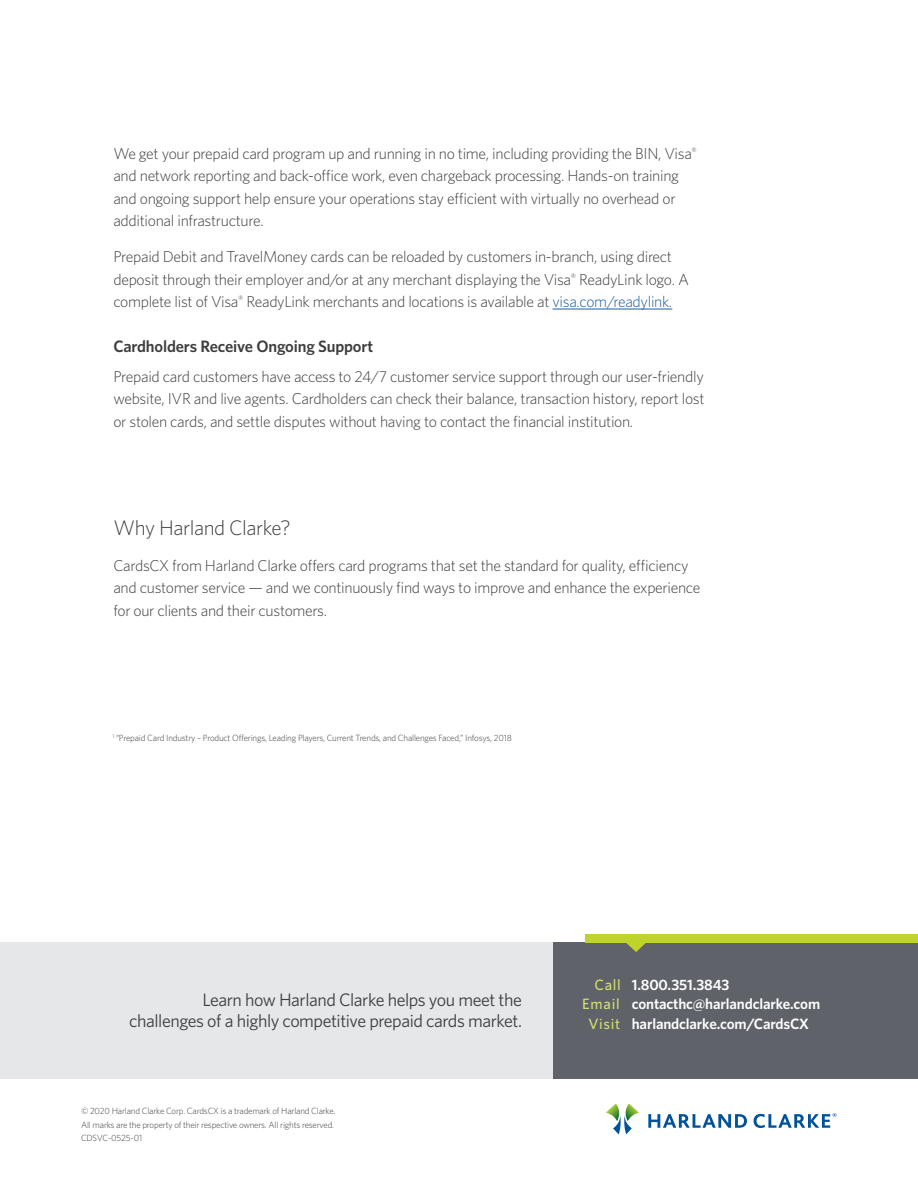
<style>
.page{position:relative;width:918px;height:1188px;background:#fff}
.page>*{position:absolute;margin:0;border:0;box-sizing:border-box;transform-origin:0 0}
.t1{font:300 21px "Whitney";letter-spacing:-.02em;color:#3e3e3f}
.t2{font:18px/21px "Whitney";letter-spacing:-.025em;color:#3e3e3f;text-align:right}
.t3{font:600 16.5px "Whitney";letter-spacing:-.01em;color:#3e3e3f}
.t4{font:300 15.75px/22.5px "Whitney";letter-spacing:-.02em;color:#3e3e3f}
.t5{font:600 15px "Whitney";letter-spacing:-.01em;color:#fff}
.t6{font:300 9px/13.5px "Whitney";letter-spacing:-.02em;color:#3e3e3f}
.s1{color:#195ca2}
.s2{font-style:italic}
.s3{font-weight:500;color:#d2de6f}
</style>
<div class="page">
<div style="left:552px;top:942px;width:366px;height:136px;background:#5f6369"></div>
<div style="left:0;top:942px;width:552px;height:136px;background:#e6e7e9"></div>
<div style="left:585px;top:934px;width:333px;height:8px;background:#c0d32b"></div>
<svg style="left:623px;top:942px;width:26px;height:10px"></svg>
<svg style="left:648px;top:1114px;width:99px;height:14px"></svg>
<svg style="left:606px;top:1104px;width:33px;height:30px"></svg>
<svg style="left:754px;top:1113px;width:83px;height:15px"></svg>
<hr style="left:553px;top:309px;width:119px;height:1px;background:#195ca2">
<p class="t4" style="left:113px;top:142px;width:585px">We get your prepaid card program up and running in no time, including providing the BIN, Visa<sup>® </sup>and network reporting and back-office work, even chargeback processing. Hands-on training and ongoing support help ensure your operations stay efficient with virtually no overhead or additional infrastructure.</p>
<p class="t4" style="left:113px;top:245px;width:577px">Prepaid Debit and TravelMoney cards can be reloaded by customers in-branch, using direct deposit through their employer and/or at any merchant displaying the Visa<sup>®</sup> ReadyLink logo. A complete list of Visa<sup>®</sup> ReadyLink merchants and locations is available at <span class="s1">visa.com/readylink.</span></p>
<p class="t3" style="left:113px;top:336px;width:261px">Cardholders Receive Ongoing Support</p>
<p class="t4" style="left:113px;top:364px;width:593px;text-align:justify">Prepaid card customers have access to 24/7 customer service support through our user-friendly website, IVR and live agents. Cardholders can check their balance, transaction history, report lost or stolen cards, and settle disputes without having to contact the financial institution.</p>
<h1 class="t1" style="left:113px;top:513px;width:179px">Why Harland Clarke?</h1>
<p class="t4" style="left:113px;top:553px;width:589px">CardsCX from Harland Clarke offers card programs that set the standard for quality, efficiency and customer service — and we continuously find ways to improve and enhance the experience for our clients and their customers.</p>
<p class="t6" style="left:112px;top:730px;width:401px"><sup>1</sup> <span class="s2">“</span>Prepaid Card Industry – Product Offerings, Leading Players, Current Trends, and Challenges Faced,” Infosys, 2018</p>
<p class="t2" style="left:129px;top:989px;width:394px">Learn how Harland Clarke helps you meet the challenges of a highly competitive prepaid cards market.</p>
<p class="t6" style="left:81px;top:1104px;width:256px">© 2020 Harland Clarke Corp. CardsCX is a trademark of Harland Clarke.<br>All marks are the property of their respective owners. All rights reserved.<br>CDSVC-0525-01</p>
<p class="t5" style="left:594px;top:974px;width:137px"><span class="s3">Call</span> 1.800.351.3843</p>
<p class="t5" style="left:582px;top:994px;width:239px"><span class="s3">Email</span> contacthc@harlandclarke.com</p>
<p class="t5" style="left:589px;top:1013px;width:222px"><span class="s3">Visit</span> harlandclarke.com/CardsCX</p>
</div>
